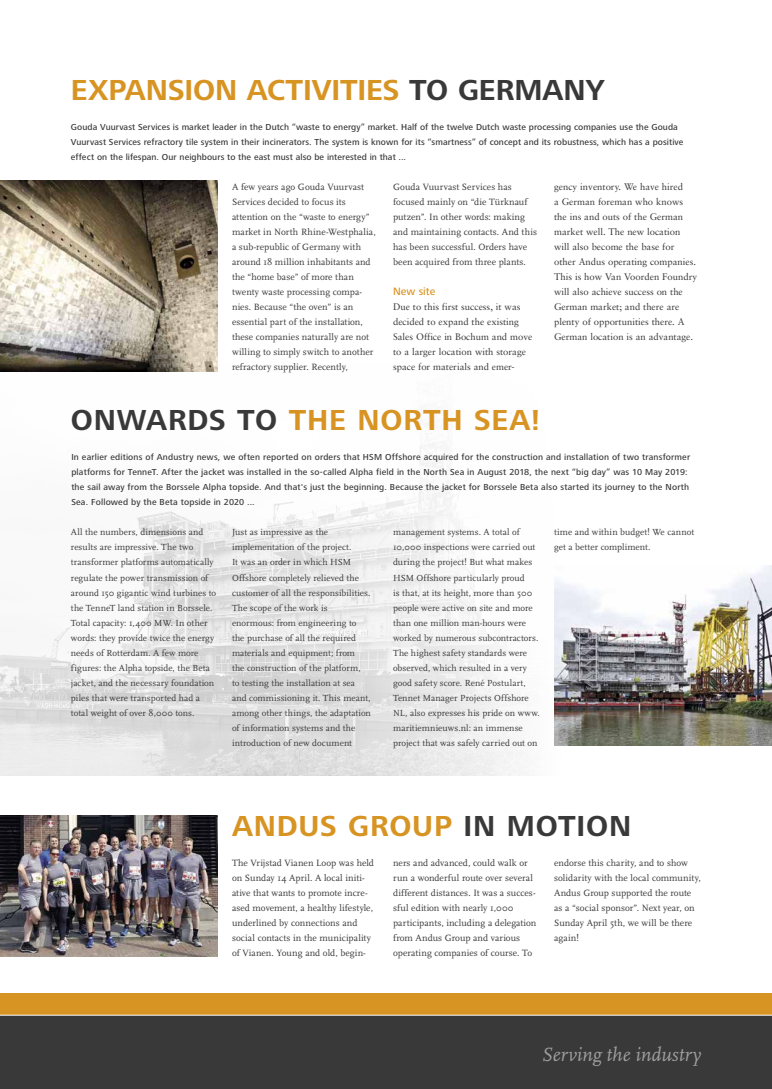
<style>
.page{position:relative;width:772px;height:1089px;background:#fff}
.page>*{position:absolute;margin:0;border:0;box-sizing:border-box;transform-origin:0 0}
.t1{font:700 30px "Frutiger Next LT";letter-spacing:.015em;color:#d89423}
.t2{font:700 30px "Frutiger Next LT";letter-spacing:-.005em;color:#d89423}
.t3{font:italic 20px "Scala Pro";color:#9f9f9f}
.t4{font:500 11px "Frutiger Next LT";color:#d89423}
.t5{font:9.5px/15px "FF Scala";letter-spacing:.005em;color:#393939}
.t6{font:9.5px/15px "Sabon";color:#393939}
.t7{font:9.2px/15px "FF Scala";letter-spacing:.005em;color:#393939}
.t8{font:500 9px/15px "Frutiger Next LT";letter-spacing:.015em;color:#393939}
.s1{color:#393939}
</style>
<div class="page">
<img style="left:0;top:371px;width:596px;height:404px">
<img style="left:0;top:602px;width:1px;height:355px">
<div style="left:0;top:1015px;width:771px;height:73px;background:#393939"></div>
<div style="left:0;top:993px;width:771px;height:22px;background:#d89423"></div>
<hr style="left:0;top:1014px;width:771px;height:1px;background:#fff">
<img style="left:0;top:181px;width:218px;height:190px">
<img style="left:553px;top:565px;width:218px;height:180px">
<img style="left:0;top:815px;width:218px;height:141px">
<h1 class="t2" style="left:71px;top:73px;width:535px">EXPANSION ACTIVITIES <span class="s1">TO GERMANY</span></h1>
<p class="t8" style="left:71px;top:120px;width:613px">Gouda Vuurvast Services is market leader in the Dutch “waste to energy” market. Half of the twelve Dutch waste processing companies use the Gouda<br>Vuurvast Services refractory tile system in their incinerators. The system is known for its “smartness” of concept and its robustness, which has a positive effect on the lifespan. Our neighbours to the east must also be interested in that ...</p>
<p class="t5" style="left:232px;top:180px;width:145px">A few years ago Gouda Vuurvast<br>Services decided to focus its attention on the “waste to energy” market in North Rhine-Westphalia, a sub-republic of Germany with around 18 million inhabitants and the “home base” of more than twenty waste processing compa&shy;nies. Because “the oven” is an essential part of the installation, these companies naturally are not willing to simply switch to another refractory supplier. Recently,</p>
<p class="t5" style="left:393px;top:180px;width:145px">Gouda Vuurvast Services has focused mainly on “die Türknauf putzen”. In other words: making and maintaining contacts. And this has been successful. Orders have been acquired from three plants.</p>
<p class="t4" style="left:393px;top:285px;width:44px">New site</p>
<p class="t6" style="left:393px;top:299px;width:141px">Due to this first success, it was decided to expand the existing<br>Sales Office in Bochum and move to a larger location with storage space for materials and emer-</p>
<h1 class="t1" style="left:71px;top:403px;width:470px"><span class="s1">ONWARDS TO</span> THE NORTH SEA!</h1>
<p class="t6" style="left:553px;top:179px;width:144px">gency inventory. We have hired<br>a German foreman who knows the ins and outs of the German market well. The new location will also become the base for other Andus operating companies.<br>This is how Van Voorden Foundry will also achieve success on the<br>German market; and there are plenty of opportunities there. A<br>German location is an advantage.</p>
<p class="t8" style="left:71px;top:450px;width:620px">In earlier editions of Andustry news, we often reported on orders that HSM Offshore acquired for the construction and installation of two transformer platforms for TenneT. After the jacket was installed in the so-called Alpha field in the North Sea in August 2018, the next “big day” was 10 May 2019: the sail away from the Borssele Alpha topside. And that's just the beginning. Because the jacket for Borssele Beta also started its journey to the North Sea. Followed by the Beta topside in 2020 ...</p>
<p class="t7" style="left:393px;top:525px;width:148px">management systems. A total of 10,000 inspections were carried out during the project! But what makes HSM Offshore particularly proud<br>is that, at its height, more than 500 people were active on site and more than one million man-hours were worked by numerous subcontractors.<br>The highest safety standards were observed, which resulted in a very good safety score. René Postulart, Tennet Manager Projects Offshore NL, also expresses his pride on www. maritiemnieuws.nl: an immense project that was safely carried out on</p>
<p class="t7" style="left:553px;top:525px;width:141px">time and within budget! We cannot get a better compliment.</p>
<p class="t7" style="left:71px;top:525px;width:147px">All the numbers, dimensions and results are impressive. The two transformer platforms automatically regulate the power transmission of around 150 gigantic wind turbines to the TenneT land station in Borssele.<br>Total capacity: 1,400 MW. In other words: they provide twice the energy needs of Rotterdam. A few more figures: the Alpha topside, the Beta jacket, and the necessary foundation piles that were transported had a total weight of over 8,000 tons.</p>
<p class="t7" style="left:232px;top:525px;width:140px">Just as impressive as the implementation of the project.<br>It was an order in which HSM<br>Offshore completely relieved the customer of all the responsibilities.<br>The scope of the work is enormous: from engineering to the purchase of all the required materials and equipment; from<br>the construction of the platform,<br>to testing the installation at sea and commissioning it. This meant, among other things, the adaptation of information systems and the introduction of new document</p>
<h1 class="t1" style="left:232px;top:808px;width:400px">ANDUS GROUP <span class="s1">IN MOTION</span></h1>
<p class="t5" style="left:232px;top:855px;width:143px">The Vrijstad Vianen Loop was held on Sunday 14 April. A local initi&shy;ative that wants to promote incre&shy;ased movement, a healthy lifestyle, underlined by connections and social contacts in the municipality of Vianen. Young and old, begin-</p>
<p class="t5" style="left:393px;top:855px;width:145px">ners and advanced, could walk or run a wonderful route over several different distances. It was a succes&shy;sful edition with nearly 1,000 participants, including a delegation from Andus Group and various operating companies of course. To</p>
<p class="t5" style="left:553px;top:855px;width:148px">endorse this charity, and to show solidarity with the local community,<br>Andus Group supported the route as a “social sponsor”. Next year, on<br>Sunday April 5th, we will be there again!</p>
<h2 class="t3" style="left:541px;top:1042px;width:161px">Serving the industry</h2>
</div>
